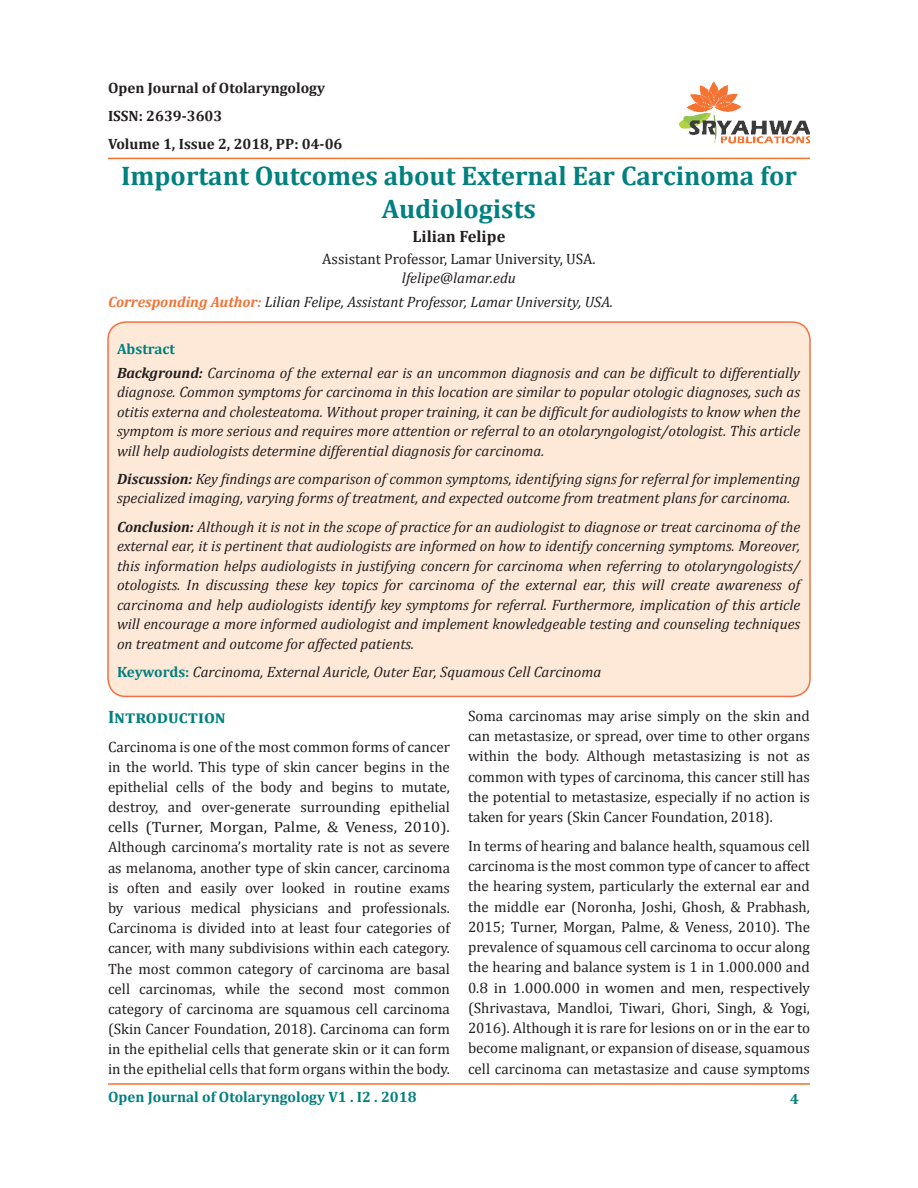
<style>
.page{position:relative;width:918px;height:1188px;background:#fff}
.page>*{position:absolute;margin:0;border:0;box-sizing:border-box;transform-origin:0 0}
.t1{font:700 27px/33px "Cambria";color:#008080;text-align:center}
.t2{font:700 18px "Cambria";color:#008080}
.t3{font:700 16.5px "Cambria";color:#231f20}
.t4{font:15px/20.1px "Cambria";color:#231f20;text-align:justify}
.t5{font:italic 15px/19.5px "Cambria";color:#231f20;text-align:justify}
.t6{font:700 15px "Cambria";color:#231f20}
.t7{font:700 15px "Cambria";color:#008080}
.s1{font-weight:700;color:#f37133}
.s2{font-weight:700}
.s3{font-weight:700;font-style:normal;color:#008080}
</style>
<div class="page">
<hr style="left:108px;top:1083px;width:702px;height:2px;background:#f37232">
<hr style="left:108px;top:158px;width:702px;height:1px;background:#f37232">
<img style="left:680px;top:81px;width:130px;height:62px">
<div style="left:108px;top:322px;width:702px;height:374px;background:#fee9d8;border-radius:18px"></div>
<div style="left:107px;top:321px;width:704px;height:376px;border:2px solid #f37142;border-radius:18px"></div>
<p class="t6" style="left:108px;top:77px;width:219px">Open Journal of Otolaryngology</p>
<p class="t6" style="left:108px;top:105px;width:116px">ISSN: 2639-3603</p>
<p class="t6" style="left:108px;top:133px;width:236px">Volume 1, Issue 2, 2018, PP: 04-06</p>
<p class="t1" style="left:121px;top:158px;width:677px">Important Outcomes about External Ear Carcinoma for<br>Audiologists</p>
<p class="t3" style="left:413px;top:225px;width:94px">Lilian Felipe</p>
<p class="t4" style="left:322px;top:249px;width:275px">Assistant Professor, Lamar University, USA.</p>
<p class="t5" style="left:402px;top:268px;width:116px">lfelipe@lamar.edu</p>
<p class="t5" style="left:108px;top:292px;width:507px"><span class="s1">Corresponding Author:</span> Lilian Felipe, Assistant Professor, Lamar University, USA.</p>
<p class="t7" style="left:117px;top:338px;width:60px">Abstract</p>
<p class="t5" style="left:117px;top:362px;width:685px"><span class="s2">Background:</span> Carcinoma of the external ear is an uncommon diagnosis and can be difficult to differentially diagnose. Common symptoms for carcinoma in this location are similar to popular otologic diagnoses, such as otitis externa and cholesteatoma. Without proper training, it can be difficult for audiologists to know when the symptom is more serious and requires more attention or referral to an otolaryngologist/otologist. This article will help audiologists determine differential diagnosis for carcinoma.</p>
<p class="t5" style="left:117px;top:468px;width:685px"><span class="s2">Discussion:</span> Key findings are comparison of common symptoms, identifying signs for referral for implementing specialized imaging, varying forms of treatment, and expected outcome from treatment plans for carcinoma.</p>
<p class="t5" style="left:117px;top:516px;width:685px"><span class="s2">Conclusion:</span> Although it is not in the scope of practice for an audiologist to diagnose or treat carcinoma of the external ear, it is pertinent that audiologists are informed on how to identify concerning symptoms. Moreover, this information helps audiologists in justifying concern for carcinoma when referring to otolaryngologists/ otologists. In discussing these key topics for carcinoma of the external ear, this will create awareness of carcinoma and help audiologists identify key symptoms for referral. Furthermore, implication of this article will encourage a more informed audiologist and implement knowledgeable testing and counseling techniques on treatment and outcome for affected patients.</p>
<p class="t5" style="left:117px;top:661px;width:486px"><span class="s3">Keywords:</span> Carcinoma, External Auricle, Outer Ear, Squamous Cell Carcinoma</p>
<p class="t2" style="left:108px;top:704px;width:119px">Introduction</p>
<p class="t4" style="left:108px;top:737px;width:344px">Carcinoma is one of the most common forms of cancer in the world. This type of skin cancer begins in the epithelial cells of the body and begins to mutate, destroy, and over-generate surrounding epithelial cells (Turner, Morgan, Palme, &amp; Veness, 2010).<br>Although carcinoma’s mortality rate is not as severe as melanoma, another type of skin cancer, carcinoma is often and easily over looked in routine exams by various medical physicians and professionals.<br>Carcinoma is divided into at least four categories of cancer, with many subdivisions within each category.<br>The most common category of carcinoma are basal cell carcinomas, while the second most common category of carcinoma are squamous cell carcinoma (Skin Cancer Foundation, 2018). Carcinoma can form in the epithelial cells that generate skin or it can form in the epithelial cells that form organs within the body.</p>
<p class="t4" style="left:468px;top:706px;width:343px">Soma carcinomas may arise simply on the skin and can metastasize, or spread, over time to other organs within the body. Although metastasizing is not as common with types of carcinoma, this cancer still has the potential to metastasize, especially if no action is taken for years (Skin Cancer Foundation, 2018).</p>
<p class="t4" style="left:468px;top:836px;width:344px">In terms of hearing and balance health, squamous cell carcinoma is the most common type of cancer to affect the hearing system, particularly the external ear and the middle ear (Noronha, Joshi, Ghosh, &amp; Prabhash, 2015; Turner, Morgan, Palme, &amp; Veness, 2010). The prevalence of squamous cell carcinoma to occur along the hearing and balance system is 1 in 1.000.000 and 0.8 in 1.000.000 in women and men, respectively (Shrivastava, Mandloi, Tiwari, Ghori, Singh, &amp; Yogi, 2016). Although it is rare for lesions on or in the ear to become malignant, or expansion of disease, squamous cell carcinoma can metastasize and cause symptoms</p>
<p class="t7" style="left:108px;top:1086px;width:310px">Open Journal of Otolaryngology V1 . I2 . 2018</p>
<p class="t7" style="left:790px;top:1089px;width:10px">4</p>
</div>
